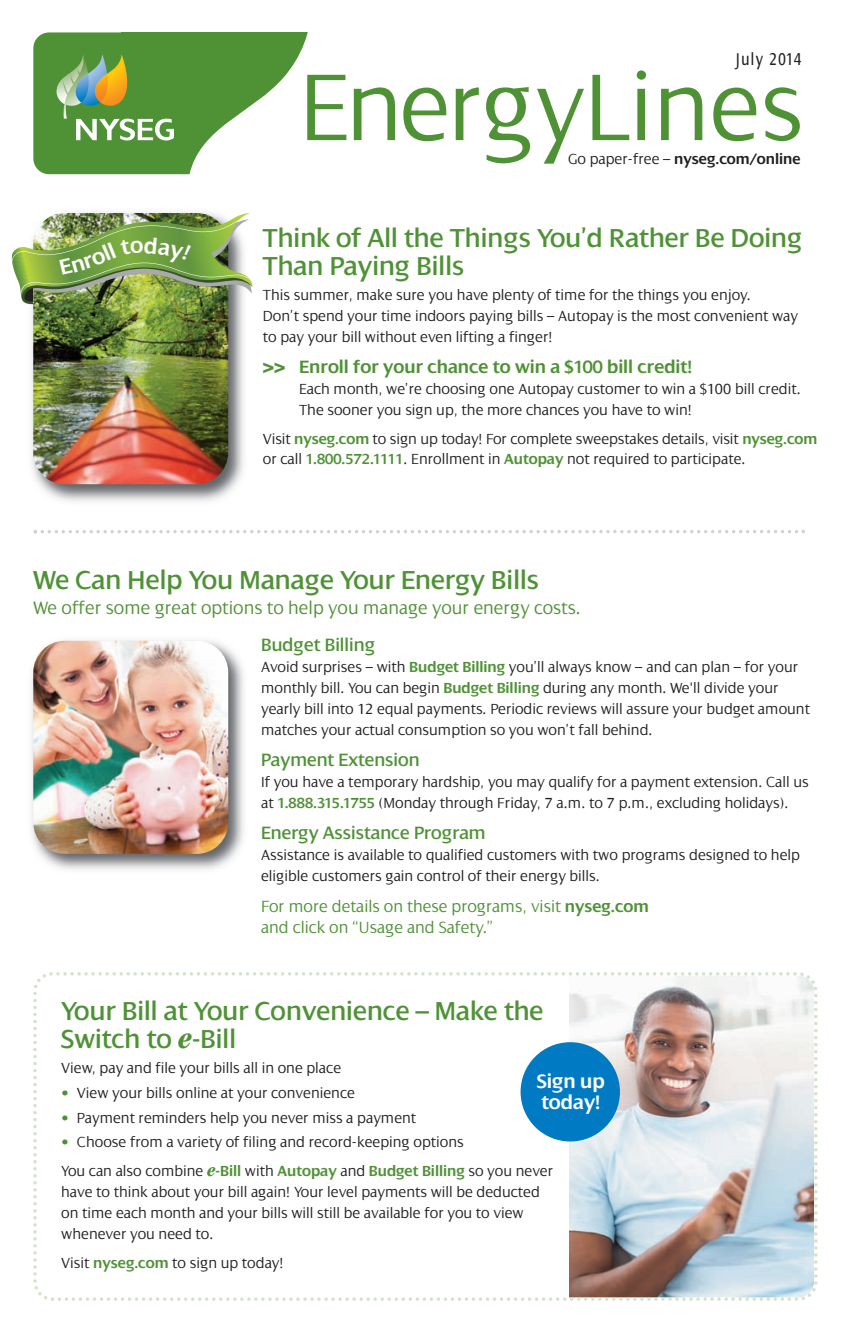
<style>
.page{position:relative;width:850px;height:1338px;background:#fff}
.page>*{position:absolute;margin:0;border:0;box-sizing:border-box;transform-origin:0 0}
.t1{font:300 102.02px "Dialog";color:#4f9236}
.t2{font:28px/28px "Dialog";color:#4f9236}
.t3{font:600 21px/21px "Dialog";color:#fff}
.t4{font:300 19.25px "Dialog";color:#4f9236}
.t5{font:19.25px "Dialog";color:#4f9236}
.t6{font:600 19.25px "Dialog";color:#4f9236}
.t7{font:condensed 18.38px "Dialog";letter-spacing:.08em;color:#231f20}
.t8{font:300 17.5px/21px "Dialog";color:#4f9236}
.t9{font:300 15.75px/21px "Dialog";color:#231f20}
.t10{font:600 15.75px "Dialog";color:#231f20}
.s1{font-weight:300}
.s2{font-family:"Univers";font-weight:700}
.s3{font-weight:600;color:#4f9236}
.s4{font-weight:600}
.s5{font-family:"Garamond";font-weight:700;font-style:italic;font-stretch:condensed;font-size:31.5px}
.s6{color:#4f9236}
.s7{font-family:"Garamond";font-weight:700;font-style:italic;font-stretch:condensed;font-size:19.25px;color:#4f9236}
</style>
<div class="page">
<svg style="left:33px;top:972px;width:785px;height:329px"></svg>
<svg style="left:51px;top:1297px;width:3px;height:4px"></svg>
<div style="left:520px;top:1042px;width:99px;height:99px;background:#007bc3;border-radius:50%"></div>
<div style="left:33px;top:32px;width:263px;height:142px;background:#4f9236;border-radius:16px"></div>
<svg style="left:57px;top:54px;width:117px;height:87px"></svg>
<svg style="left:189px;top:32px;width:119px;height:143px"></svg>
<img style="left:30px;top:212px;width:214px;height:290px">
<img style="left:33px;top:213px;width:195px;height:271px;border-radius:32px">
<img style="left:31px;top:640px;width:213px;height:230px">
<img style="left:33px;top:641px;width:195px;height:213px;border-radius:32px">
<svg style="left:34px;top:530px;width:770px;height:3px"></svg>
<img style="left:12px;top:213px;width:240px;height:91px">
<p class="t7" style="left:734px;top:48px;width:68px">July 2014</p>
<h1 class="t1" style="left:299px;top:45px;width:505px">EnergyLines</h1>
<p class="t10" style="left:568px;top:149px;width:234px"><span class="s1">Go paper-free –</span> nyseg.com/online</p>
<h2 class="t2" style="left:263px;top:223px;width:541px">Think of All the Things You’d Rather Be Doing<br>Than Paying Bills</h2>
<p class="t9" style="left:263px;top:284px;width:536px">This summer, make sure you have plenty of time for the things you enjoy.<br>Don’t spend your time indoors paying bills – Autopay is the most convenient way to pay your bill without even lifting a finger!</p>
<p class="t6" style="left:263px;top:355px;width:430px"><span class="s2">&gt;&gt;</span> Enroll for your chance to win a $100 bill credit!</p>
<p class="t9" style="left:299px;top:378px;width:503px">Each month, we’re choosing one Autopay customer to win a $100 bill credit.<br>The sooner you sign up, the more chances you have to win!</p>
<p class="t9" style="left:263px;top:428px;width:555px">Visit <span class="s3">nyseg.com</span> to sign up today! For complete sweepstakes details, visit <span class="s3">nyseg.com </span>or call <span class="s3">1.800.572.1111</span>. Enrollment in <span class="s3">Autopay</span> not required to participate.</p>
<h2 class="t2" style="left:33px;top:565px;width:507px">We Can Help You Manage Your Energy Bills</h2>
<p class="t4" style="left:33px;top:596px;width:549px">We offer some great options to help you manage your energy costs.</p>
<p class="t5" style="left:261px;top:633px;width:116px">Budget Billing</p>
<p class="t9" style="left:261px;top:656px;width:550px">Avoid surprises – with <span class="s3">Budget Billing</span> you’ll always know – and can plan – for your monthly bill. You can begin <span class="s3">Budget Billing</span> during any month. We'll divide your yearly bill into 12 equal payments. Periodic reviews will assure your budget amount matches your actual consumption so you won’t fall behind.</p>
<p class="t5" style="left:261px;top:748px;width:160px">Payment Extension</p>
<p class="t9" style="left:261px;top:771px;width:549px">If you have a temporary hardship, you may qualify for a payment extension. Call us at <span class="s3">1.888.315.1755</span> (Monday through Friday, 7 a.m. to 7 p.m., excluding holidays).</p>
<p class="t5" style="left:261px;top:821px;width:226px">Energy Assistance Program</p>
<p class="t9" style="left:261px;top:844px;width:540px">Assistance is available to qualified customers with two programs designed to help eligible customers gain control of their energy bills.</p>
<p class="t8" style="left:261px;top:895px;width:389px">For more details on these programs, visit <span class="s4">nyseg.com </span>and click on “Usage and Safety.”</p>
<h2 class="t2" style="left:61px;top:997px;width:483px">Your Bill at Your Convenience – Make the<br>Switch to <span class="s5">e</span>-Bill</h2>
<p class="t9" style="left:61px;top:1057px;width:281px">View, pay and file your bills all in one place</p>
<p class="t9" style="left:61px;top:1082px;width:295px"><span class="s6">•</span> View your bills online at your convenience</p>
<p class="t9" style="left:61px;top:1107px;width:356px"><span class="s6">•</span> Payment reminders help you never miss a payment</p>
<p class="t9" style="left:61px;top:1128px;width:493px;line-height:28.5px"><span class="s6">•</span> Choose from a variety of filing and record-keeping options<br>You can also combine <span class="s7">e</span><span class="s3">-Bill</span> with <span class="s3">Autopay</span> and <span class="s3">Budget Billing</span> so you never</p>
<p class="t9" style="left:61px;top:1181px;width:480px">have to think about your bill again! Your level payments will be deducted on time each month and your bills will still be available for you to view whenever you need to.</p>
<p class="t9" style="left:61px;top:1252px;width:224px">Visit <span class="s3">nyseg.com</span> to sign up today!</p>
<h3 class="t3" style="left:536px;top:1070px;width:70px">Sign up today!</h3>
</div>
